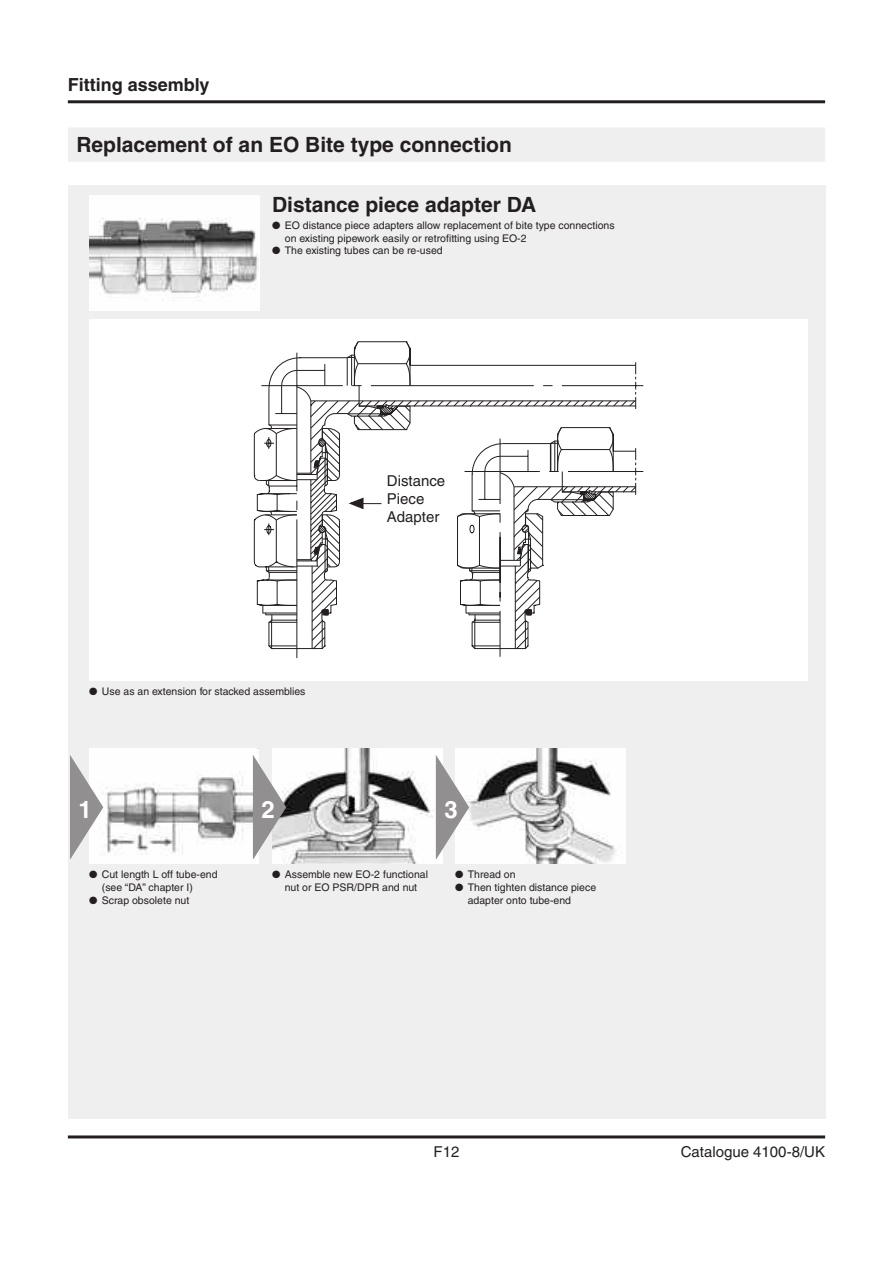
<style>
.page{position:relative;width:893px;height:1263px;background:#fff}
.page>*{position:absolute;margin:0;border:0;box-sizing:border-box;transform-origin:0 0}
.t1{font:700 24px "Helvetica";color:#fff}
.t2{font:700 21px "Helvetica";color:#231f20}
.t3{font:700 18px "Helvetica";color:#231f20}
.t4{font:15px/18px "Helvetica";color:#231f20}
.t5{font:10.5px/12.8px "Helvetica";color:#231f20}
</style>
<div class="page">
<div style="left:68px;top:185px;width:757px;height:933px;background:#f0efef"></div>
<div style="left:89px;top:319px;width:719px;height:361px;background:#fff"></div>
<img style="left:89px;top:748px;width:169px;height:115px">
<img style="left:272px;top:748px;width:170px;height:115px">
<svg style="left:253px;top:341px;width:383px;height:309px"></svg>
<img style="left:89px;top:196px;width:170px;height:114px">
<img style="left:455px;top:748px;width:170px;height:115px">
<svg style="left:70px;top:755px;width:33px;height:104px"></svg>
<svg style="left:253px;top:755px;width:33px;height:104px"></svg>
<svg style="left:436px;top:755px;width:33px;height:104px"></svg>
<hr style="left:68px;top:100px;width:757px;height:3px;background:#231f20">
<hr style="left:68px;top:1135px;width:757px;height:3px;background:#231f20">
<div style="left:68px;top:128px;width:757px;height:34px;background:#f0efef"></div>
<h3 class="t3" style="left:68px;top:78px;width:143px">Fitting assembly</h3>
<h2 class="t2" style="left:76px;top:137px;width:437px">Replacement of an EO Bite type connection</h2>
<h2 class="t2" style="left:272px;top:197px;width:266px">Distance piece adapter DA</h2>
<p class="t5" style="left:285px;top:220px;width:331px;text-indent:-13px">● EO distance piece adapters allow replacement of bite type connections on existing pipework easily or retrofitting using EO-2</p>
<p class="t5" style="left:272px;top:245px;width:172px">● The existing tubes can be re-used</p>
<p class="t5" style="left:89px;top:686px;width:218px">● Use as an extension for stacked assemblies</p>
<h3 class="t4" style="left:387px;top:473px;width:60px">Distance<br>Piece<br>Adapter</h3>
<h1 class="t1" style="left:78px;top:801px;width:15px">1</h1>
<h1 class="t1" style="left:261px;top:801px;width:15px">2</h1>
<h1 class="t1" style="left:444px;top:801px;width:15px">3</h1>
<p class="t5" style="left:102px;top:869px;width:117px;text-indent:-13px">● Cut length L off tube-end (see “DA” chapter I)</p>
<p class="t5" style="left:89px;top:895px;width:102px">● Scrap obsolete nut</p>
<p class="t5" style="left:272px;top:869px;width:157px;text-align:center">● Assemble new EO-2 functional nut or EO PSR/DPR and nut</p>
<p class="t5" style="left:455px;top:869px;width:62px">● Thread on</p>
<p class="t5" style="left:468px;top:882px;width:130px;text-indent:-13px">● Then tighten distance piece adapter onto tube-end</p>
<h3 class="t4" style="left:433px;top:1144px;width:27px">F12</h3>
<h3 class="t4" style="left:680px;top:1144px;width:146px">Catalogue 4100-8/UK</h3>
</div>
